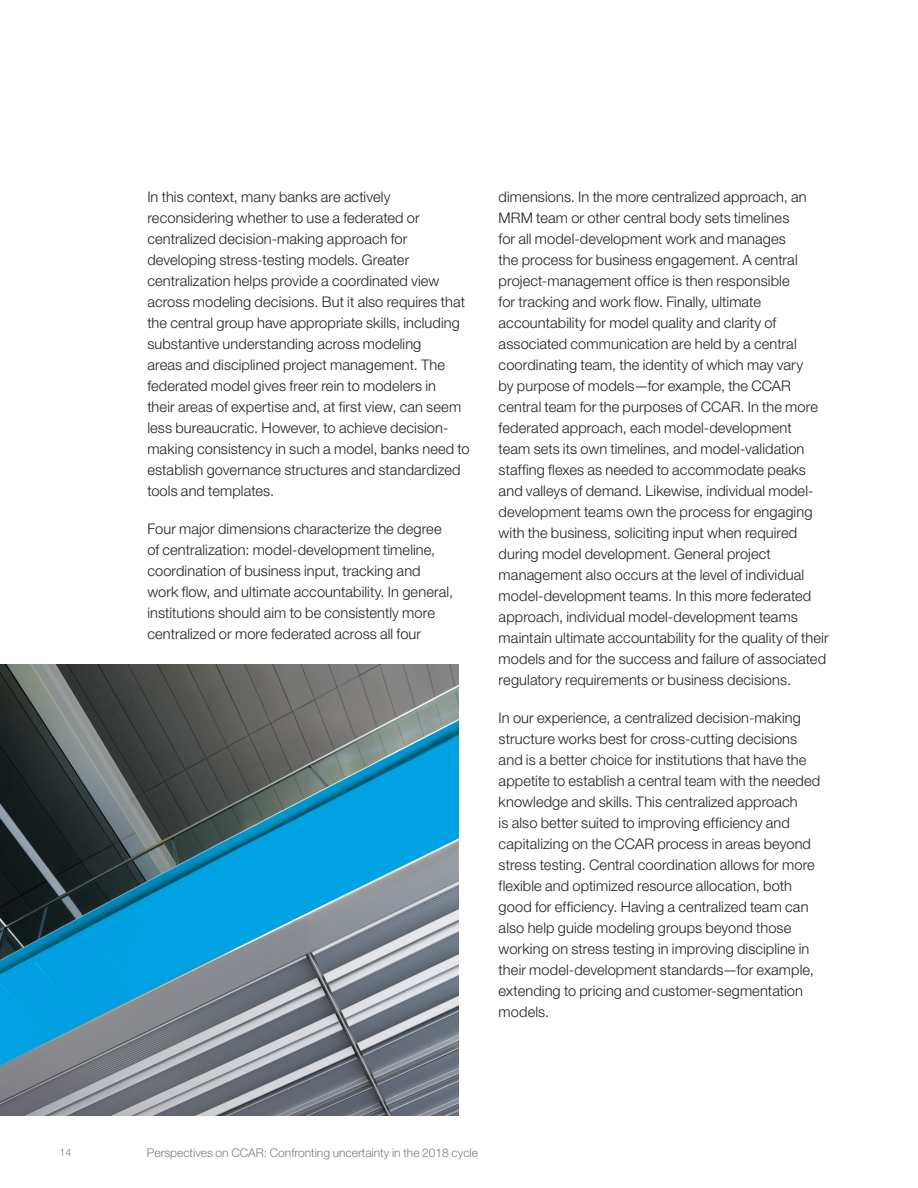
<style>
.page{position:relative;width:918px;height:1188px;background:#fff}
.page>*{position:absolute;margin:0;border:0;box-sizing:border-box;transform-origin:0 0}
.Body{font:300 14.7px/21px "Helvetica Neue LT Std";letter-spacing:.005em;color:#231f20}
.t1{font:300 12px "Helvetica Neue LT Std";color:#7a7c7f}
.t2{font:300 10.5px "Helvetica Neue LT Std";color:#7a7c7f}
</style>
<div class="page">
<img style="left:0;top:664px;width:459px;height:452px">
<p class="Body" style="left:147px;top:186px;width:324px">In this context, many banks are actively reconsidering whether to use a federated or centralized decision-making approach for developing stress-testing models. Greater centralization helps provide a coordinated view across modeling decisions. But it also requires that the central group have appropriate skills, including substantive understanding across modeling<br>areas and disciplined project management. The federated model gives freer rein to modelers in<br>their areas of expertise and, at first view, can seem less bureaucratic. However, to achieve decision&shy;making consistency in such a model, banks need to establish governance structures and standardized tools and templates.</p>
<p class="Body" style="left:147px;top:518px;width:307px">Four major dimensions characterize the degree of centralization: model-development timeline, coordination of business input, tracking and work flow, and ultimate accountability. In general, institutions should aim to be consistently more centralized or more federated across all four</p>
<p class="Body" style="left:499px;top:186px;width:332px">dimensions. In the more centralized approach, an MRM team or other central body sets timelines<br>for all model-development work and manages<br>the process for business engagement. A central project-management office is then responsible<br>for tracking and work flow. Finally, ultimate accountability for model quality and clarity of associated communication are held by a central coordinating team, the identity of which may vary<br>by purpose of models—for example, the CCAR central team for the purposes of CCAR. In the more federated approach, each model-development<br>team sets its own timelines, and model-validation staffing flexes as needed to accommodate peaks and valleys of demand. Likewise, individual model&shy;development teams own the process for engaging with the business, soliciting input when required during model development. General project management also occurs at the level of individual model-development teams. In this more federated approach, individual model-development teams maintain ultimate accountability for the quality of their models and for the success and failure of associated regulatory requirements or business decisions.</p>
<p class="Body" style="left:499px;top:707px;width:323px">In our experience, a centralized decision-making structure works best for cross-cutting decisions and is a better choice for institutions that have the appetite to establish a central team with the needed knowledge and skills. This centralized approach<br>is also better suited to improving efficiency and capitalizing on the CCAR process in areas beyond stress testing. Central coordination allows for more flexible and optimized resource allocation, both good for efficiency. Having a centralized team can also help guide modeling groups beyond those working on stress testing in improving discipline in their model-development standards—for example, extending to pricing and customer-segmentation models.</p>
<p class="t2" style="left:60px;top:1145px;width:13px">14</p>
<p class="t1" style="left:147px;top:1145px;width:333px">Perspectives on CCAR: Confronting uncertainty in the 2018 cycle</p>
</div>
